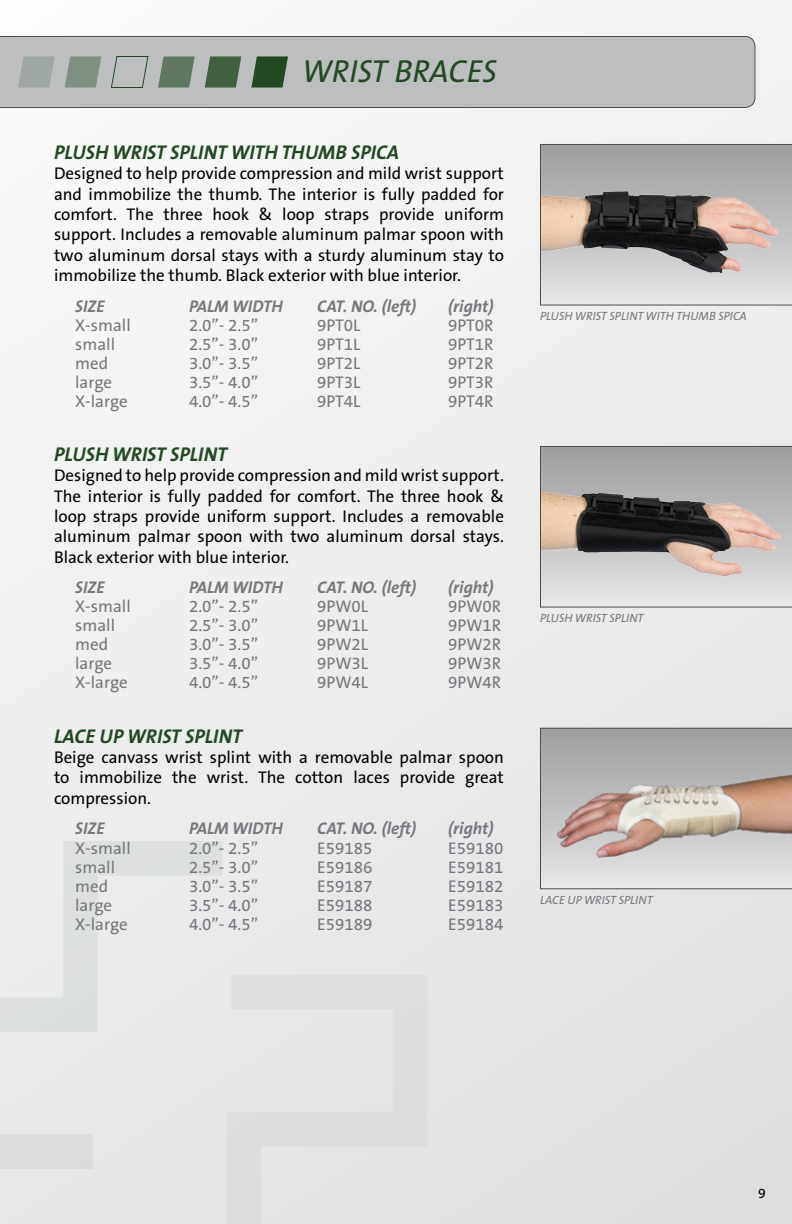
<style>
.page{position:relative;width:792px;height:1224px;background:#fff}
.page>*{position:absolute;margin:0;border:0;box-sizing:border-box;transform-origin:0 0}
.t1{font:italic 32px "The Sans B5 Plain";color:#234922}
.t2{font:italic 700 20px "The Sans B7";color:#234922}
.t3{font:17px/20.4px "The Sans B5 Plain";color:#000;text-align:justify}
.t4{font:17px "The Sans B5 Plain";color:#77787b}
.t5{font:italic 700 17px "The Sans B7";color:#77787b}
.t6{font:14px "The Sans B5 Plain";color:#000}
.t7{font:italic 12px "The Sans B5 Plain";color:#77787b}
</style>
<div class="page">
<div style="left:0;top:0;width:792px;height:1224px;background:linear-gradient(to right,#f4f4f5,#e5e6e6)"></div>
<svg style="left:0;top:841px;width:222px;height:328px;background:#e4e6e6"></svg>
<svg style="left:102px;top:975px;width:325px;height:249px;background:#e2e3e4"></svg>
<div style="left:0;top:36px;width:755px;height:72px;background:#bcbec0"></div>
<svg style="left:251px;top:56px;width:37px;height:32px"></svg>
<svg style="left:205px;top:56px;width:36px;height:32px"></svg>
<svg style="left:158px;top:56px;width:37px;height:32px"></svg>
<svg style="left:110px;top:56px;width:39px;height:32px"></svg>
<svg style="left:65px;top:56px;width:36px;height:32px"></svg>
<svg style="left:18px;top:56px;width:37px;height:32px"></svg>
<svg style="left:540px;top:144px;width:252px;height:162px;background:#a6a1a0"></svg>
<svg style="left:540px;top:446px;width:252px;height:162px;background:#a7a2a0"></svg>
<svg style="left:540px;top:728px;width:252px;height:161px;background:#bfb6b4"></svg>
<h1 class="t1" style="left:302px;top:54px;width:197px">WRIST BRACES</h1>
<p class="t2" style="left:54px;top:141px;width:347px">PLUSH WRIST SPLINT WITH THUMB SPICA</p>
<p class="t3" style="left:54px;top:164px;width:452px">Designed to help provide compression and mild wrist support and immobilize the thumb. The interior is fully padded for comfort. The three hook &amp; loop straps provide uniform support. Includes a removable aluminum palmar spoon with two aluminum dorsal stays with a sturdy aluminum stay to immobilize the thumb. Black exterior with blue interior.</p>
<p class="t5" style="left:75px;top:297px;width:31px">SIZE</p>
<p class="t5" style="left:189px;top:297px;width:95px">PALM WIDTH</p>
<p class="t5" style="left:317px;top:297px;width:101px">CAT. NO. (left)</p>
<p class="t5" style="left:448px;top:297px;width:47px">(right)</p>
<p class="t4" style="left:75px;top:316px;width:57px">X-small</p>
<p class="t4" style="left:189px;top:316px;width:71px">2.0”- 2.5”</p>
<p class="t4" style="left:317px;top:316px;width:45px">9PT0L</p>
<p class="t4" style="left:448px;top:316px;width:47px">9PT0R</p>
<p class="t4" style="left:75px;top:335px;width:41px">small</p>
<p class="t4" style="left:189px;top:335px;width:71px">2.5”- 3.0”</p>
<p class="t4" style="left:317px;top:335px;width:45px">9PT1L</p>
<p class="t4" style="left:448px;top:335px;width:47px">9PT1R</p>
<p class="t4" style="left:75px;top:354px;width:35px">med</p>
<p class="t4" style="left:189px;top:354px;width:71px">3.0”- 3.5”</p>
<p class="t4" style="left:317px;top:354px;width:45px">9PT2L</p>
<p class="t4" style="left:448px;top:354px;width:47px">9PT2R</p>
<p class="t4" style="left:75px;top:373px;width:38px">large</p>
<p class="t4" style="left:189px;top:373px;width:71px">3.5”- 4.0”</p>
<p class="t4" style="left:317px;top:373px;width:45px">9PT3L</p>
<p class="t4" style="left:448px;top:373px;width:47px">9PT3R</p>
<p class="t4" style="left:75px;top:392px;width:54px">X-large</p>
<p class="t4" style="left:189px;top:392px;width:71px">4.0”- 4.5”</p>
<p class="t4" style="left:317px;top:392px;width:45px">9PT4L</p>
<p class="t4" style="left:448px;top:392px;width:47px">9PT4R</p>
<p class="t2" style="left:54px;top:443px;width:175px">PLUSH WRIST SPLINT</p>
<p class="t3" style="left:54px;top:466px;width:452px">Designed to help provide compression and mild wrist support.<br>The interior is fully padded for comfort. The three hook &amp; loop straps provide uniform support. Includes a removable aluminum palmar spoon with two aluminum dorsal stays.<br>Black exterior with blue interior.</p>
<p class="t5" style="left:75px;top:578px;width:31px">SIZE</p>
<p class="t5" style="left:189px;top:578px;width:95px">PALM WIDTH</p>
<p class="t5" style="left:317px;top:578px;width:101px">CAT. NO. (left)</p>
<p class="t5" style="left:448px;top:578px;width:47px">(right)</p>
<p class="t4" style="left:75px;top:597px;width:57px">X-small</p>
<p class="t4" style="left:189px;top:597px;width:71px">2.0”- 2.5”</p>
<p class="t4" style="left:317px;top:597px;width:52px">9PW0L</p>
<p class="t4" style="left:448px;top:597px;width:55px">9PW0R</p>
<p class="t4" style="left:75px;top:616px;width:41px">small</p>
<p class="t4" style="left:189px;top:616px;width:71px">2.5”- 3.0”</p>
<p class="t4" style="left:317px;top:616px;width:52px">9PW1L</p>
<p class="t4" style="left:448px;top:616px;width:55px">9PW1R</p>
<p class="t4" style="left:75px;top:635px;width:35px">med</p>
<p class="t4" style="left:189px;top:635px;width:71px">3.0”- 3.5”</p>
<p class="t4" style="left:317px;top:635px;width:52px">9PW2L</p>
<p class="t4" style="left:448px;top:635px;width:55px">9PW2R</p>
<p class="t4" style="left:75px;top:654px;width:38px">large</p>
<p class="t4" style="left:189px;top:654px;width:71px">3.5”- 4.0”</p>
<p class="t4" style="left:317px;top:654px;width:52px">9PW3L</p>
<p class="t4" style="left:448px;top:654px;width:55px">9PW3R</p>
<p class="t4" style="left:75px;top:673px;width:54px">X-large</p>
<p class="t4" style="left:189px;top:673px;width:71px">4.0”- 4.5”</p>
<p class="t4" style="left:317px;top:673px;width:52px">9PW4L</p>
<p class="t4" style="left:448px;top:673px;width:55px">9PW4R</p>
<p class="t2" style="left:54px;top:725px;width:190px">LACE UP WRIST SPLINT</p>
<p class="t3" style="left:54px;top:748px;width:452px">Beige canvass wrist splint with a removable palmar spoon to immobilize the wrist. The cotton laces provide great compression.</p>
<p class="t5" style="left:75px;top:820px;width:31px">SIZE</p>
<p class="t5" style="left:189px;top:820px;width:95px">PALM WIDTH</p>
<p class="t5" style="left:317px;top:820px;width:101px">CAT. NO. (left)</p>
<p class="t5" style="left:448px;top:820px;width:47px">(right)</p>
<p class="t4" style="left:75px;top:839px;width:57px">X-small</p>
<p class="t4" style="left:189px;top:839px;width:71px">2.0”- 2.5”</p>
<p class="t4" style="left:317px;top:839px;width:57px">E59185</p>
<p class="t4" style="left:448px;top:839px;width:57px">E59180</p>
<p class="t4" style="left:75px;top:858px;width:41px">small</p>
<p class="t4" style="left:189px;top:858px;width:71px">2.5”- 3.0”</p>
<p class="t4" style="left:317px;top:858px;width:57px">E59186</p>
<p class="t4" style="left:448px;top:858px;width:57px">E59181</p>
<p class="t4" style="left:75px;top:877px;width:35px">med</p>
<p class="t4" style="left:189px;top:877px;width:71px">3.0”- 3.5”</p>
<p class="t4" style="left:317px;top:877px;width:57px">E59187</p>
<p class="t4" style="left:448px;top:877px;width:57px">E59182</p>
<p class="t4" style="left:75px;top:896px;width:38px">large</p>
<p class="t4" style="left:189px;top:896px;width:71px">3.5”- 4.0”</p>
<p class="t4" style="left:317px;top:896px;width:57px">E59188</p>
<p class="t4" style="left:448px;top:896px;width:57px">E59183</p>
<p class="t4" style="left:75px;top:915px;width:54px">X-large</p>
<p class="t4" style="left:189px;top:915px;width:71px">4.0”- 4.5”</p>
<p class="t4" style="left:317px;top:915px;width:57px">E59189</p>
<p class="t4" style="left:448px;top:915px;width:57px">E59184</p>
<p class="t7" style="left:540px;top:310px;width:208px">PLUSH WRIST SPLINT WITH THUMB SPICA</p>
<p class="t7" style="left:540px;top:612px;width:105px">PLUSH WRIST SPLINT</p>
<p class="t7" style="left:540px;top:894px;width:114px">LACE UP WRIST SPLINT</p>
<p class="t6" style="left:758px;top:1186px;width:9px">9</p>
</div>
